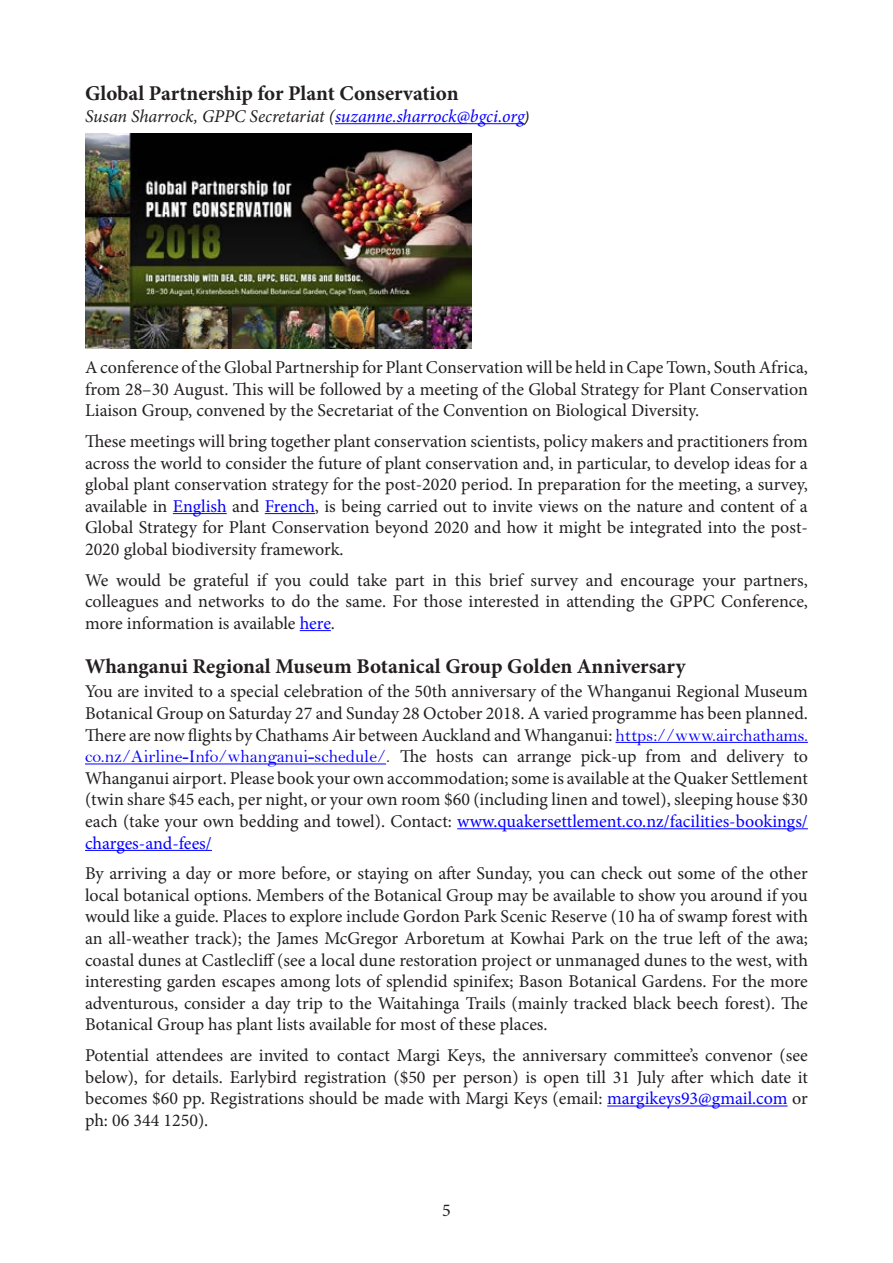
<style>
.page{position:relative;width:893px;height:1263px;background:#fff}
.page>*{position:absolute;margin:0;border:0;box-sizing:border-box;transform-origin:0 0}
.Heading_1_Newsletter{font:700 21px "Minion Pro";color:#231f20}
.Normal_Newsletter_bo{font:18px/21.6px "Minion Pro";color:#231f20;text-align:justify}
.Author_source{font:italic 18px "Minion Pro";letter-spacing:-.005em;color:#231f20}
.s1{color:#0600ff}
.s2{font-family:"Arial";font-size:15px}
.s3{font-family:"Bell";color:#0600ff}
.s4{font-family:"Bell"}
</style>
<div class="page">
<hr style="left:335px;top:123px;width:190px;height:1px;background:#0600ff">
<hr style="left:173px;top:513px;width:54px;height:1px;background:#0600ff">
<hr style="left:265px;top:513px;width:50px;height:1px;background:#0600ff">
<hr style="left:300px;top:630px;width:31px;height:1px;background:#0600ff">
<hr style="left:615px;top:742px;width:193px;height:1px;background:#00f">
<hr style="left:85px;top:763px;width:301px;height:1px;background:#00f">
<hr style="left:457px;top:828px;width:351px;height:1px;background:#00f">
<hr style="left:85px;top:850px;width:127px;height:1px;background:#00f">
<hr style="left:607px;top:1105px;width:181px;height:1px;background:#0600ff">
<img style="left:85px;top:133px;width:386px;height:216px">
<p class="Heading_1_Newsletter" style="left:85px;top:79px;width:375px">Global Partnership for Plant Conservation</p>
<p class="Author_source" style="left:85px;top:104px;width:446px">Susan Sharrock, GPPC Secretariat (<span class="s1">suzanne.sharrock@bgci.org</span><span class="s2">)</span></p>
<p class="Normal_Newsletter_bo" style="left:85px;top:357px;width:724px">A conference of the Global Partnership for Plant Conservation will be held in Cape Town, South Africa, from 28–30 August. This will be followed by a meeting of the Global Strategy for Plant Conservation Liaison Group, convened by the Secretariat of the Convention on Biological Diversity.</p>
<p class="Normal_Newsletter_bo" style="left:85px;top:430px;width:724px">These meetings will bring together plant conservation scientists, policy makers and practitioners from across the world to consider the future of plant conservation and, in particular, to develop ideas for a global plant conservation strategy for the post-2020 period. In preparation for the meeting, a survey, available in <span class="s1">English</span> and <span class="s1">French</span>, is being carried out to invite views on the nature and content of a Global Strategy for Plant Conservation beyond 2020 and how it might be integrated into the post-2020 global biodiversity framework.</p>
<p class="Normal_Newsletter_bo" style="left:85px;top:569px;width:724px">We would be grateful if you could take part in this brief survey and encourage your partners, colleagues and networks to do the same. For those interested in attending the GPPC Conference, more information is available <span class="s1">here</span>.</p>
<p class="Heading_1_Newsletter" style="left:85px;top:651px;width:602px">Whanganui Regional Museum Botanical Group Golden Anniversary</p>
<p class="Normal_Newsletter_bo" style="left:85px;top:681px;width:724px">You are invited to a special celebration of the 50th anniversary of the Whanganui Regional Museum Botanical Group on Saturday 27 and Sunday 28 October 2018. A varied programme has been planned.<br>There are now flights by Chathams Air between Auckland and Whanganui: <span class="s3">https://www.airchathams. co.nz/Airline-Info/whanganui-schedule/</span><span class="s4">.</span> The hosts can arrange pick-up from and delivery to Whanganui airport. Please book your own accommodation; some is available at the Quaker Settlement (twin share $45 each, per night, or your own room $60 (including linen and towel), sleeping house $30 each (take your own bedding and towel). Contact: <span class="s1">www.quakersettlement.co.nz/facilities-bookings/ charges-and-fees/</span></p>
<p class="Normal_Newsletter_bo" style="left:85px;top:863px;width:724px">By arriving a day or more before, or staying on after Sunday, you can check out some of the other local botanical options. Members of the Botanical Group may be available to show you around if you would like a guide. Places to explore include Gordon Park Scenic Reserve (10 ha of swamp forest with an all-weather track); the James McGregor Arboretum at Kowhai Park on the true left of the awa; coastal dunes at Castlecliff (see a local dune restoration project or unmanaged dunes to the west, with interesting garden escapes among lots of splendid spinifex; Bason Botanical Gardens. For the more adventurous, consider a day trip to the Waitahinga Trails (mainly tracked black beech forest). The Botanical Group has plant lists available for most of these places.</p>
<p class="Normal_Newsletter_bo" style="left:85px;top:1044px;width:724px">Potential attendees are invited to contact Margi Keys, the anniversary committee’s convenor (see below), for details. Earlybird registration ($50 per person) is open till 31 July after which date it becomes $60 pp. Registrations should be made with Margi Keys (email: <span class="s1">margikeys93@gmail.com</span> or ph: 06 344 1250).</p>
<p class="Normal_Newsletter_bo" style="left:442px;top:1199px;width:10px">5</p>
</div>
